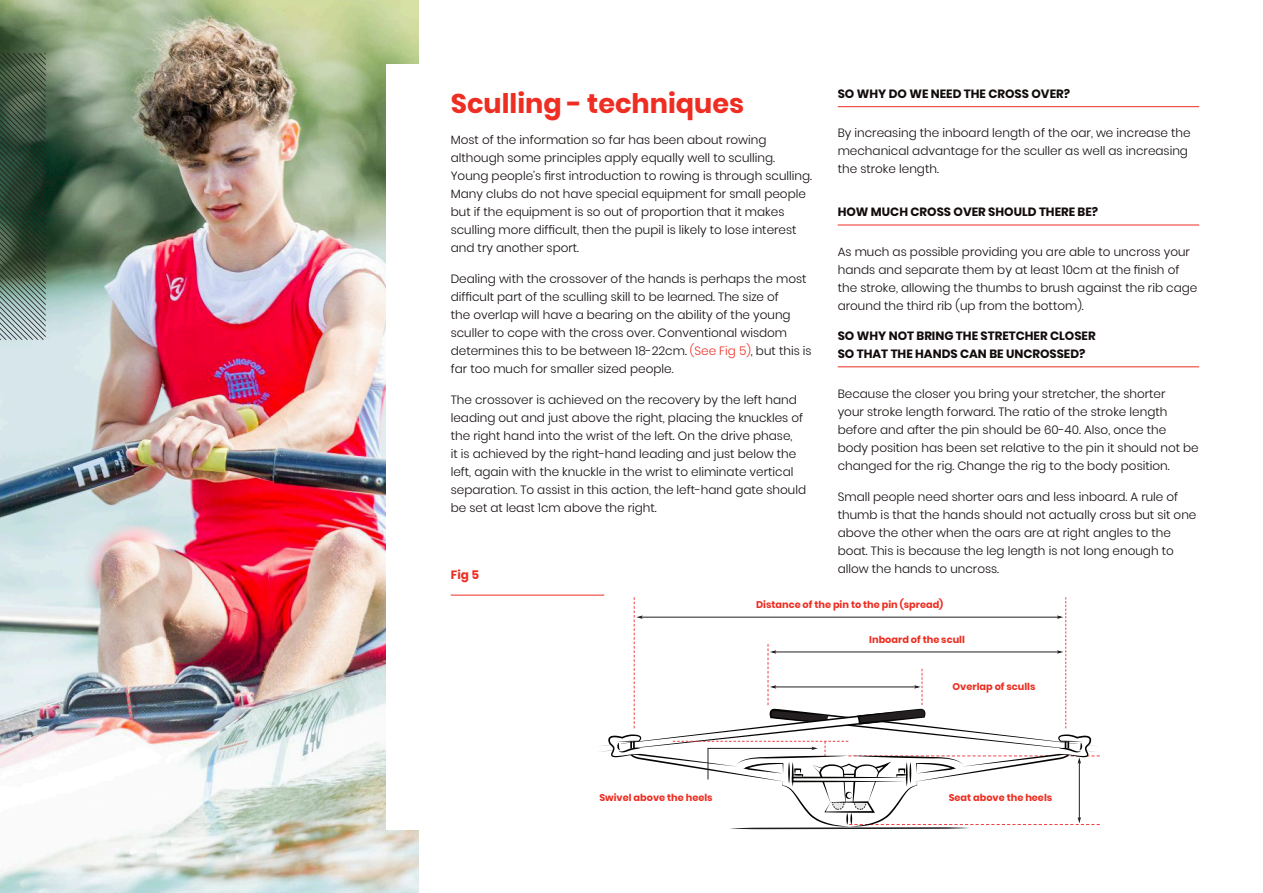
<style>
.page{position:relative;width:1263px;height:893px;background:#fff}
.page>*{position:absolute;margin:0;border:0;box-sizing:border-box;transform-origin:0 0}
.t1{font:700 27px "Poppins";color:#ee2e22}
.t2{font:300 12px/18px "Poppins";color:#130c0c}
.t3{font:700 12px/18px "Poppins";color:#130c0c}
.t4{font:700 12px "Poppins";color:#ee2e22}
.t5{font:700 9.75px "Poppins";color:#ee2e22}
.s1{color:#ee2e22}
</style>
<div class="page">
<img style="left:0;top:0;width:419px;height:893px">
<div style="left:387px;top:64px;width:63px;height:765px;background:#fff"></div>
<svg style="left:0;top:53px;width:46px;height:287px;background:#465c4d"></svg>
<hr style="left:451px;top:595px;width:153px;height:1px;background:#ee2e22">
<hr style="left:838px;top:106px;width:361px;height:1px;background:#ee2e22">
<hr style="left:838px;top:225px;width:361px;height:1px;background:#ee2e22">
<hr style="left:838px;top:366px;width:361px;height:1px;background:#ee2e22">
<svg style="left:599px;top:597px;width:501px;height:232px"></svg>
<h1 class="t1" style="left:451px;top:88px;width:295px">Sculling - techniques</h1>
<p class="t2" style="left:451px;top:131px;width:363px">Most of the information so far has been about rowing although some principles apply equally well to sculling.<br>Young people’s first introduction to rowing is through sculling.<br>Many clubs do not have special equipment for small people but if the equipment is so out of proportion that it makes sculling more difficult, then the pupil is likely to lose interest and try another sport.</p>
<p class="t2" style="left:451px;top:270px;width:362px">Dealing with the crossover of the hands is perhaps the most difficult part of the sculling skill to be learned. The size of<br>the overlap will have a bearing on the ability of the young sculler to cope with the cross over. Conventional wisdom determines this to be between 18-22cm. <span class="s1">(See Fig 5)</span>, but this is far too much for smaller sized people.</p>
<p class="t2" style="left:451px;top:391px;width:357px">The crossover is achieved on the recovery by the left hand leading out and just above the right, placing the knuckles of the right hand into the wrist of the left. On the drive phase,<br>it is achieved by the right-hand leading and just below the left, again with the knuckle in the wrist to eliminate vertical separation. To assist in this action, the left-hand gate should be set at least 1cm above the right.</p>
<p class="t4" style="left:451px;top:568px;width:30px">Fig 5</p>
<p class="t3" style="left:838px;top:85px;width:234px">SO WHY DO WE NEED THE CROSS OVER?</p>
<p class="t2" style="left:838px;top:124px;width:354px">By increasing the inboard length of the oar, we increase the mechanical advantage for the sculler as well as increasing the stroke length.</p>
<p class="t3" style="left:838px;top:203px;width:262px">HOW MUCH CROSS OVER SHOULD THERE BE?</p>
<p class="t2" style="left:838px;top:243px;width:361px">As much as possible providing you are able to uncross your hands and separate them by at least 10cm at the finish of the stroke, allowing the thumbs to brush against the rib cage around the third rib (up from the bottom).</p>
<p class="t3" style="left:838px;top:327px;width:259px">SO WHY NOT BRING THE STRETCHER CLOSER<br>SO THAT THE HANDS CAN BE UNCROSSED?</p>
<p class="t2" style="left:838px;top:385px;width:363px">Because the closer you bring your stretcher, the shorter<br>your stroke length forward. The ratio of the stroke length before and after the pin should be 60-40. Also, once the body position has been set relative to the pin it should not be changed for the rig. Change the rig to the body position.</p>
<p class="t2" style="left:838px;top:487px;width:360px">Small people need shorter oars and less inboard. A rule of thumb is that the hands should not actually cross but sit one above the other when the oars are at right angles to the boat. This is because the leg length is not long enough to allow the hands to uncross.</p>
<p class="t5" style="left:756px;top:598px;width:189px">Distance of the pin to the pin (spread)</p>
<p class="t5" style="left:869px;top:634px;width:97px">Inboard of the scull</p>
<p class="t5" style="left:953px;top:681px;width:84px">Overlap of sculls</p>
<p class="t5" style="left:599px;top:792px;width:115px">Swivel above the heels</p>
<p class="t5" style="left:949px;top:792px;width:105px">Seat above the heels</p>
</div>
